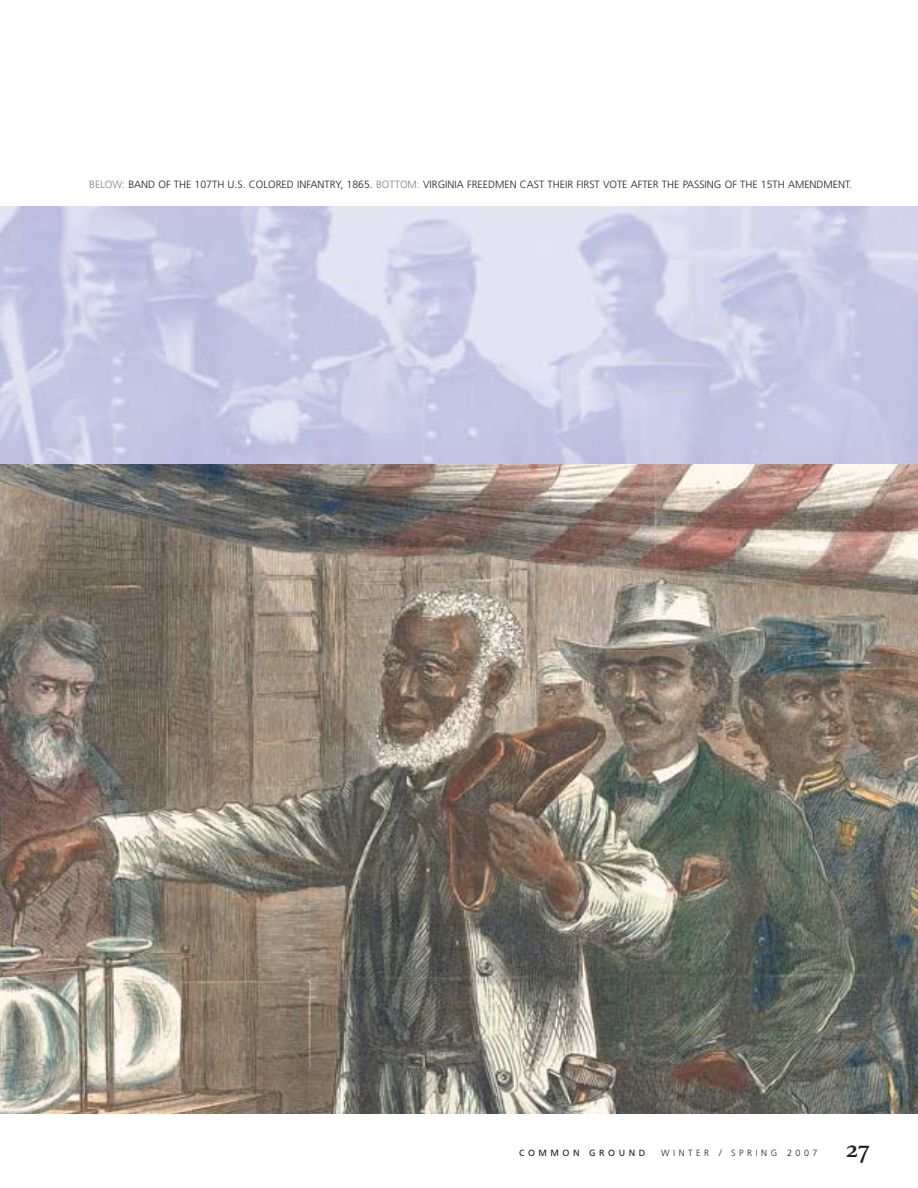
<style>
.page{position:relative;width:918px;height:1188px;background:#fff}
.page>*{position:absolute;margin:0;border:0;box-sizing:border-box;transform-origin:0 0}
.t1{font:700 23.25px "NPS Rawlinson";color:#231f20}
.t2{font:300 10.5px "Frutiger";color:#231f20}
.t3{font:300 9px "Frutiger";letter-spacing:.39em;color:#231f20}
.t4{font:9px "Frutiger";letter-spacing:.39em;color:#231f20}
.s1{color:#808284}
</style>
<div class="page">
<img style="left:0;top:464px;width:918px;height:650px">
<p class="t2" style="left:89px;top:180px;width:764px"><span class="s1">BELOW:</span> BAND OF THE 107TH U.S. COLORED INFANTRY, 1865. <span class="s1">BOTTOM:</span> VIRGINIA FREEDMEN CAST THEIR FIRST VOTE AFTER THE PASSING OF THE 15TH AMENDMENT.</p>
<p class="t4" style="left:519px;top:1150px;width:128px">COMMON GROUND</p>
<p class="t3" style="left:661px;top:1150px;width:158px">WINTER / SPRING 2007</p>
<h1 class="t1" style="left:846px;top:1139px;width:25px">27</h1>
</div>
